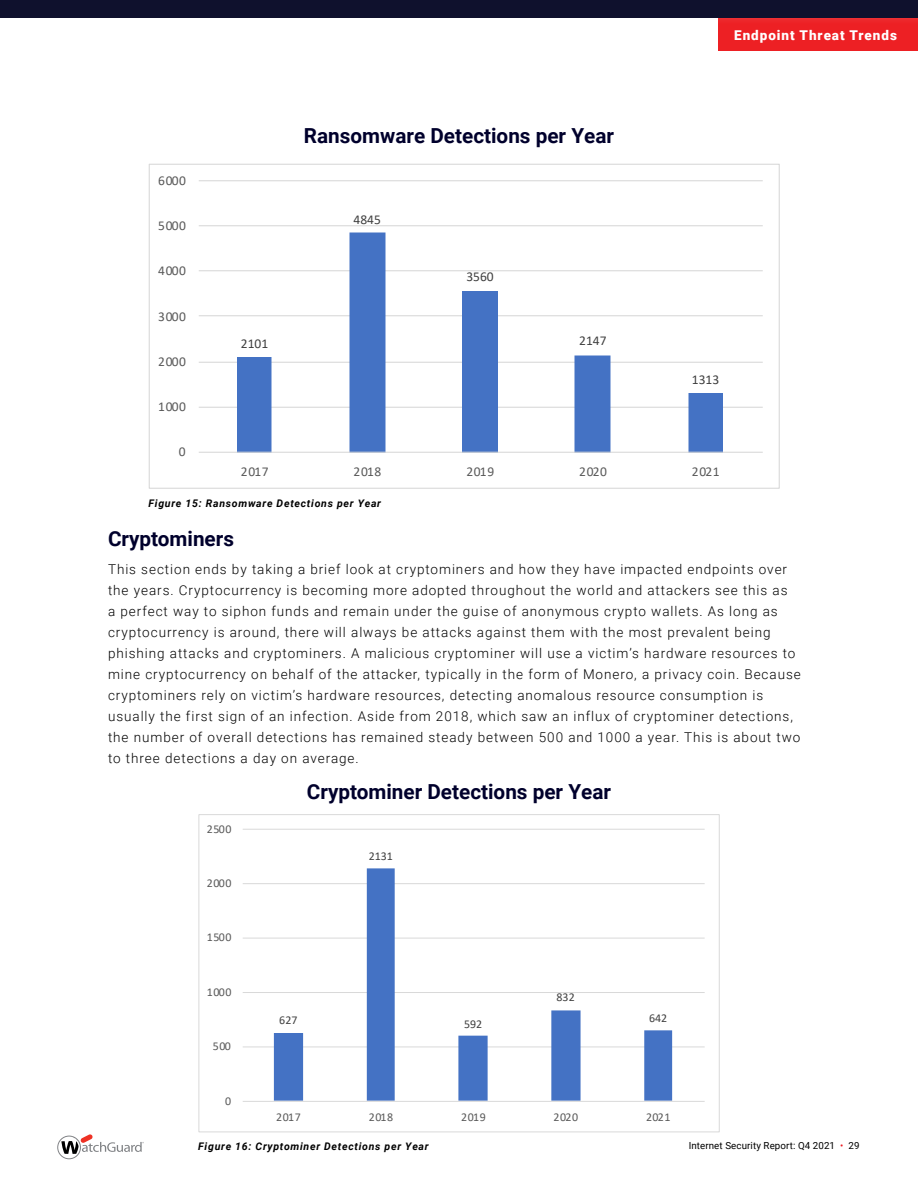
<style>
.page{position:relative;width:918px;height:1188px;background:#fff}
.page>*{position:absolute;margin:0;border:0;box-sizing:border-box;transform-origin:0 0}
.t1{font:700 20.7px "Roboto";color:#00002c}
.t2{font:300 13.5px/21px "Roboto";letter-spacing:.07em;color:#000}
.t3{font:13.5px "Calibri";letter-spacing:.05em;color:#595959}
.t4{font:13.5px "Calibri";color:#404040}
.t5{font:900 13.5px "Roboto";letter-spacing:.07em;color:#fff}
.t6{font:12px "Calibri";letter-spacing:.05em;color:#595959}
.t7{font:12px "Calibri";color:#404040}
.t8{font:italic 700 10.5px "Roboto";letter-spacing:.07em;color:#000}
.t9{font:9.75px "Roboto";letter-spacing:.01em;color:#000}
.s1{color:#ed1d24}
</style>
<div class="page">
<svg style="left:57px;top:1134px;width:87px;height:25px"></svg>
<div style="left:0;top:0;width:918px;height:18px;background:#0f112d"></div>
<hr style="left:199px;top:407px;width:564px;height:1px;background:#d9d9d9">
<hr style="left:199px;top:362px;width:564px;height:1px;background:#d9d9d9">
<hr style="left:199px;top:315px;width:564px;height:1px;background:#d9d9d9">
<hr style="left:199px;top:270px;width:564px;height:1px;background:#d9d9d9">
<hr style="left:199px;top:225px;width:564px;height:1px;background:#d9d9d9">
<hr style="left:199px;top:180px;width:564px;height:1px;background:#d9d9d9">
<svg style="left:237px;top:232px;width:486px;height:220px"></svg>
<hr style="left:199px;top:452px;width:564px;height:1px;background:#d9d9d9">
<div style="left:718px;top:18px;width:200px;height:32px;background:#ed2024"></div>
<hr style="left:243px;top:1046px;width:462px;height:1px;background:#d9d9d9">
<hr style="left:243px;top:992px;width:462px;height:1px;background:#d9d9d9">
<hr style="left:243px;top:938px;width:462px;height:1px;background:#d9d9d9">
<hr style="left:243px;top:883px;width:462px;height:1px;background:#d9d9d9">
<hr style="left:243px;top:829px;width:462px;height:1px;background:#d9d9d9">
<svg style="left:274px;top:868px;width:398px;height:233px"></svg>
<hr style="left:243px;top:1101px;width:462px;height:1px;background:#d9d9d9">
<div style="left:198px;top:814px;width:522px;height:318px;border:1px solid #d9d9d9"></div>
<p class="t3" style="left:158px;top:171px;width:29px">6000</p>
<p class="t3" style="left:158px;top:216px;width:29px">5000</p>
<p class="t3" style="left:158px;top:261px;width:29px">4000</p>
<p class="t3" style="left:158px;top:307px;width:29px">3000</p>
<p class="t3" style="left:158px;top:352px;width:29px">2000</p>
<p class="t3" style="left:158px;top:397px;width:29px">1000</p>
<p class="t3" style="left:179px;top:442px;width:8px">0</p>
<p class="t5" style="left:734px;top:25px;width:164px">Endpoint Threat Trends</p>
<h1 class="t1" style="left:304px;top:121px;width:312px">Ransomware Detections per Year</h1>
<p class="t4" style="left:241px;top:334px;width:29px">2101</p>
<p class="t4" style="left:354px;top:210px;width:29px">4845</p>
<p class="t4" style="left:466px;top:267px;width:29px">3560</p>
<p class="t4" style="left:579px;top:331px;width:29px">2147</p>
<p class="t4" style="left:692px;top:370px;width:29px">1313</p>
<p class="t3" style="left:241px;top:462px;width:29px">2017</p>
<p class="t3" style="left:354px;top:462px;width:29px">2018</p>
<p class="t3" style="left:466px;top:462px;width:29px">2019</p>
<p class="t3" style="left:579px;top:462px;width:29px">2020</p>
<p class="t3" style="left:692px;top:462px;width:29px">2021</p>
<p class="t8" style="left:148px;top:496px;width:234px">Figure 15: Ransomware Detections per Year</p>
<h1 class="t1" style="left:108px;top:524px;width:128px">Cryptominers</h1>
<p class="t2" style="left:108px;top:558px;width:694px">This section ends by taking a brief look at cryptominers and how they have impacted endpoints over the years. Cryptocurrency is becoming more adopted throughout the world and attackers see this as<br>a perfect way to siphon funds and remain under the guise of anonymous crypto wallets. As long as cryptocurrency is around, there will always be attacks against them with the most prevalent being phishing attacks and cryptominers. A malicious cryptominer will use a victim’s hardware resources to mine cryptocurrency on behalf of the attacker, typically in the form of Monero, a privacy coin. Because cryptominers rely on victim’s hardware resources, detecting anomalous resource consumption is usually the first sign of an infection. Aside from 2018, which saw an influx of cryptominer detections, the number of overall detections has remained steady between 500 and 1000 a year. This is about two to three detections a day on average.</p>
<p class="t6" style="left:207px;top:820px;width:26px">2500</p>
<p class="t6" style="left:207px;top:875px;width:26px">2000</p>
<p class="t6" style="left:207px;top:929px;width:26px">1500</p>
<p class="t6" style="left:207px;top:984px;width:26px">1000</p>
<p class="t6" style="left:213px;top:1038px;width:20px">500</p>
<p class="t6" style="left:225px;top:1092px;width:8px">0</p>
<h1 class="t1" style="left:307px;top:777px;width:306px">Cryptominer Detections per Year</h1>
<p class="t7" style="left:279px;top:1011px;width:20px">627</p>
<p class="t7" style="left:369px;top:848px;width:26px">2131</p>
<p class="t7" style="left:464px;top:1015px;width:20px">592</p>
<p class="t7" style="left:557px;top:989px;width:20px">832</p>
<p class="t7" style="left:649px;top:1010px;width:20px">642</p>
<p class="t6" style="left:276px;top:1108px;width:26px">2017</p>
<p class="t6" style="left:369px;top:1108px;width:26px">2018</p>
<p class="t6" style="left:461px;top:1108px;width:26px">2019</p>
<p class="t6" style="left:554px;top:1108px;width:26px">2020</p>
<p class="t6" style="left:646px;top:1108px;width:26px">2021</p>
<p class="t8" style="left:198px;top:1139px;width:232px">Figure 16: Cryptominer Detections per Year</p>
<p class="t9" style="left:689px;top:1139px;width:173px">Internet Security Report: Q4 2021 <span class="s1">•</span> 29</p>
</div>
